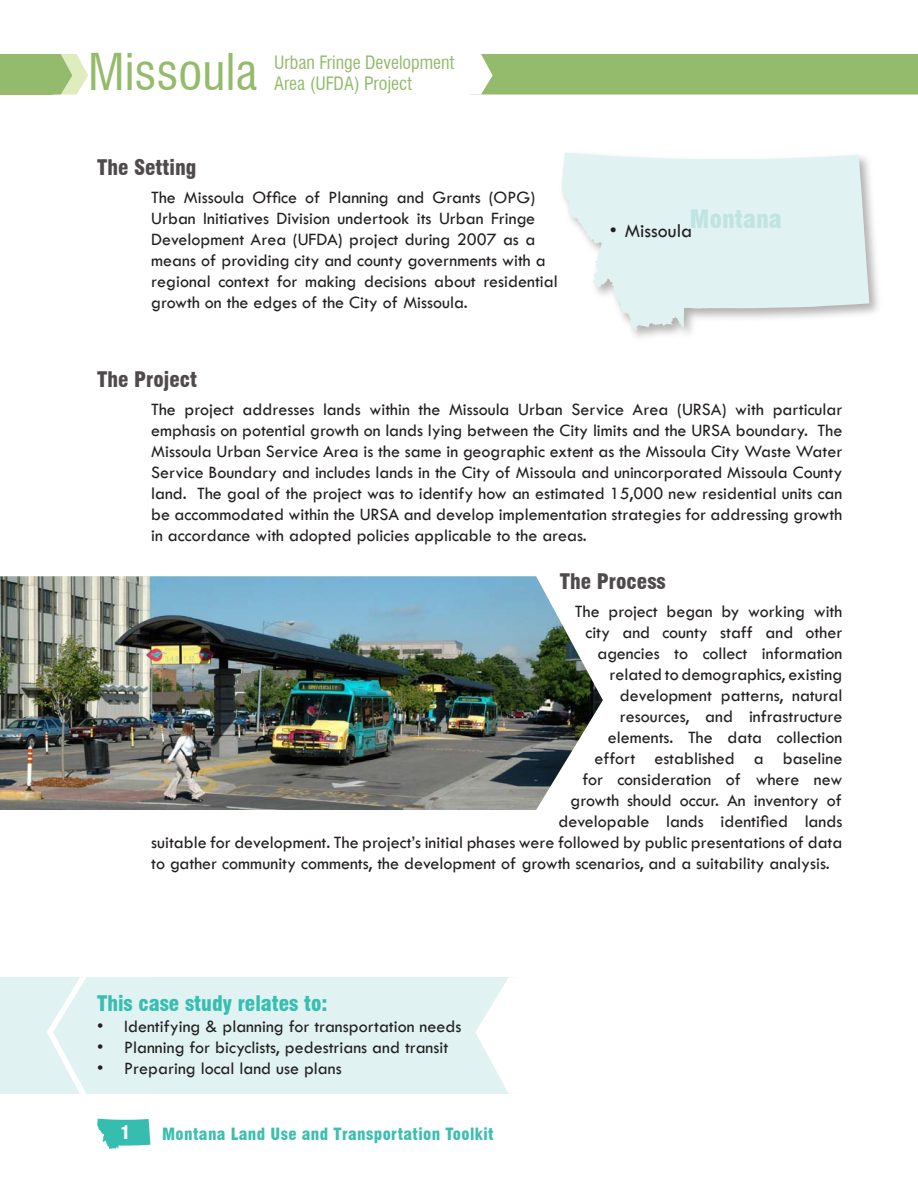
<style>
.page{position:relative;width:918px;height:1188px;background:#fff}
.page>*{position:absolute;margin:0;border:0;box-sizing:border-box;transform-origin:0 0}
.t1{font:condensed 49.5px "Swiss 721 BT";color:#94ba6b}
.t2{font:900 condensed 24.75px "Swiss 721 BT";color:#c0e4e2}
.t3{font:900 condensed 21px "Swiss 721 BT";color:#4f4b4c}
.t4{font:900 condensed 21px "Swiss 721 BT";color:#37beb0}
.t5{font:19.95px "Tw Cen";color:#231f20}
.t6{font:18px/21px "Tw Cen";color:#231f20;text-align:justify}
.t7{font:condensed 18px/21.6px "Swiss 721 BT";color:#94ba6b}
.t8{font:900 condensed 16.5px "Swiss 721 BT";letter-spacing:.025em;color:#3dbeb0}
</style>
<div class="page">
<div style="left:0;top:54px;width:54px;height:40px;background:#94ba6b"></div>
<svg style="left:54px;top:54px;width:34px;height:40px"></svg>
<div style="left:481px;top:54px;width:437px;height:40px;background:#94ba6b"></div>
<div style="left:0;top:977px;width:515px;height:117px;background:#e0f2f2"></div>
<div style="left:558px;top:149px;width:326px;height:195px;background:#231f20;opacity:.35"></div>
<svg style="left:562px;top:153px;width:307px;height:177px;fill:#e0f2f1"></svg>
<svg style="left:47px;top:977px;width:39px;height:117px"></svg>
<svg style="left:475px;top:977px;width:41px;height:117px"></svg>
<img style="left:0;top:576px;width:603px;height:234px">
<svg style="left:97px;top:1119px;width:53px;height:30px"></svg>
<p class="t1" style="left:88px;top:42px;width:171px">Missoula</p>
<p class="t7" style="left:274px;top:51px;width:181px">Urban Fringe Development<br>Area (UFDA) Project</p>
<p class="t3" style="left:97px;top:155px;width:101px">The Setting</p>
<p class="t6" style="left:151px;top:186px;width:408px;text-align:left">The Missoula Office of Planning and Grants (OPG)<br>Urban Initiatives Division undertook its Urban Fringe Development Area (UFDA) project during 2007 as a means of providing city and county governments with a regional context for making decisions about residential growth on the edges of the City of Missoula.</p>
<p class="t2" style="left:690px;top:204px;width:93px">Montana</p>
<p class="t5" style="left:610px;top:219px;width:84px">• Missoula</p>
<p class="t3" style="left:97px;top:367px;width:101px">The Project</p>
<p class="t6" style="left:151px;top:399px;width:693px">The project addresses lands within the Missoula Urban Service Area (URSA) with particular emphasis on potential growth on lands lying between the City limits and the URSA boundary. The Missoula Urban Service Area is the same in geographic extent as the Missoula City Waste Water Service Boundary and includes lands in the City of Missoula and unincorporated Missoula County land. The goal of the project was to identify how an estimated 15,000 new residential units can be accommodated within the URSA and develop implementation strategies for addressing growth in accordance with adopted policies applicable to the areas.</p>
<p class="t3" style="left:560px;top:569px;width:107px">The Process</p>
<p class="t6" style="left:575px;top:600px;width:269px">The project began by working with</p>
<p class="t6" style="left:585px;top:621px;width:258px">city and county staff and other</p>
<p class="t6" style="left:597px;top:642px;width:246px">agencies to collect information</p>
<p class="t6" style="left:609px;top:663px;width:234px">related to demographics, existing</p>
<p class="t6" style="left:620px;top:684px;width:224px">development patterns, natural</p>
<p class="t6" style="left:620px;top:705px;width:224px">resources, and infrastructure</p>
<p class="t6" style="left:608px;top:726px;width:236px">elements. The data collection</p>
<p class="t6" style="left:594px;top:747px;width:249px">effort established a baseline</p>
<p class="t6" style="left:582px;top:768px;width:261px">for consideration of where new</p>
<p class="t6" style="left:570px;top:789px;width:273px">growth should occur. An inventory of</p>
<p class="t6" style="left:558px;top:810px;width:285px">developable lands identified lands</p>
<p class="t6" style="left:151px;top:831px;width:693px">suitable for development. The project’s initial phases were followed by public presentations of data</p>
<p class="t6" style="left:151px;top:852px;width:680px">to gather community comments, the development of growth scenarios, and a suitability analysis.</p>
<p class="t4" style="left:97px;top:991px;width:232px">This case study relates to:</p>
<p class="t6" style="left:124px;top:1016px;width:339px">Identifying &amp; planning for transportation needs</p>
<p class="t6" style="left:124px;top:1037px;width:326px">Planning for bicyclists, pedestrians and transit</p>
<p class="t6" style="left:124px;top:1058px;width:219px">Preparing local land use plans</p>
<p class="t6" style="left:97px;top:1016px;width:8px">• • •</p>
<p class="t8" style="left:162px;top:1124px;width:333px">Montana Land Use and Transportation Toolkit</p>
</div>
